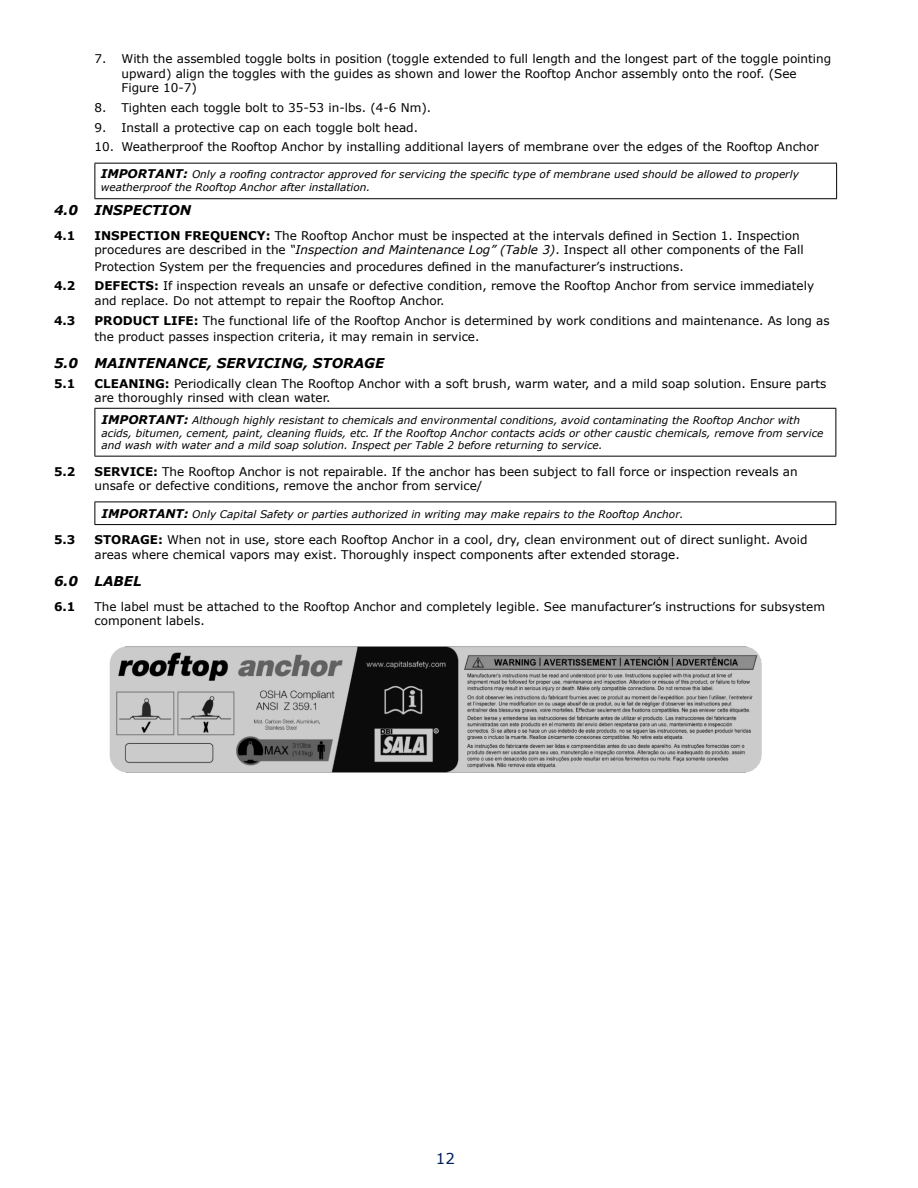
<style>
.page{position:relative;width:918px;height:1188px;background:#fff}
.page>*{position:absolute;margin:0;border:0;box-sizing:border-box;transform-origin:0 0}
.t1{font:15px "Verdana";color:#001f5a}
.t2{font:italic 700 13.5px "Verdana";color:#000}
.t3{font:12px/14.4px "Verdana";color:#000}
.t4{font:700 12px "Verdana";color:#000}
.t5{font:italic 10.5px/12.6px "Verdana";color:#000}
.s1{font-weight:700;font-size:12px}
.s2{font-weight:700}
.s3{font-style:italic}
</style>
<div class="page">
<hr style="left:94px;top:163px;width:743px;height:1px;background:#000">
<hr style="left:94px;top:164px;width:1px;height:34px;background:#000">
<hr style="left:836px;top:164px;width:1px;height:34px;background:#000">
<hr style="left:94px;top:198px;width:743px;height:1px;background:#000">
<hr style="left:94px;top:408px;width:742px;height:1px;background:#000">
<hr style="left:94px;top:409px;width:1px;height:47px;background:#000">
<hr style="left:836px;top:409px;width:1px;height:47px;background:#000">
<hr style="left:94px;top:456px;width:742px;height:1px;background:#000">
<hr style="left:94px;top:502px;width:742px;height:1px;background:#000">
<svg style="left:94px;top:502px;width:1px;height:22px"></svg>
<svg style="left:836px;top:502px;width:1px;height:22px"></svg>
<hr style="left:94px;top:524px;width:742px;height:1px;background:#000">
<img style="left:109px;top:646px;width:653px;height:127px">
<p class="t3" style="left:122px;top:51px;width:711px;text-indent:-27px">7. With the assembled toggle bolts in position (toggle extended to full length and the longest part of the toggle pointing upward) align the toggles with the guides as shown and lower the Rooftop Anchor assembly onto the roof. (See<br>Figure 10-7)</p>
<p class="t3" style="left:94px;top:100px;width:338px">8. Tighten each toggle bolt to 35-53 in-lbs. (4-6 Nm).</p>
<p class="t3" style="left:94px;top:120px;width:325px">9. Install a protective cap on each toggle bolt head.</p>
<p class="t3" style="left:94px;top:139px;width:726px">10. Weatherproof the Rooftop Anchor by installing additional layers of membrane over the edges of the Rooftop Anchor</p>
<p class="t5" style="left:101px;top:168px;width:700px"><span class="s1">IMPORTANT:</span> Only a roofing contractor approved for servicing the specific type of membrane used should be allowed to properly weatherproof the Rooftop Anchor after installation.</p>
<p class="t2" style="left:54px;top:200px;width:59px">4.0 INSPECT</p>
<p class="t2" style="left:161px;top:200px;width:20px">ION</p>
<p class="t3" style="left:95px;top:228px;width:711px;text-indent:-41px"><span class="s2">4.1 I NSPECTION FREQU ENCY:</span> The Rooftop Anchor must be inspected at the intervals defined in Section 1. Inspection procedures are described in the <span class="s3">“Inspection and Maintenance Log” (Table 3)</span>. Inspect all other components of the Fall</p>
<p class="t3" style="left:54px;top:256px;width:762px;line-height:19.8px;text-indent:40px">Protection System per the frequencies and procedures defined in the manufacturer’s instructions.<br><span class="s2">4.2 DEFECTS:</span> If inspection reveals an unsafe or defective condition, remove the Rooftop Anchor from service immediately</p>
<p class="t3" style="left:95px;top:293px;width:351px">and replace. Do not attempt to repair the Rooftop Anchor.</p>
<p class="t4" style="left:54px;top:313px;width:23px">4.3</p>
<p class="t3" style="left:95px;top:312px;width:737px;line-height:16.2px"><span class="s2">PRODUCT LIFE:</span> The functional life of the Rooftop Anchor is determined by work conditions and maintenance. As long as the product passes inspection criteria, it may remain in service.</p>
<p class="t2" style="left:54px;top:353px;width:38px">5.0 MA</p>
<p class="t2" style="left:118px;top:353px;width:19px">INTENANCE</p>
<p class="t2" style="left:207px;top:353px;width:21px">, SER</p>
<p class="t2" style="left:246px;top:353px;width:78px">VICING, STORAGE</p>
<p class="t3" style="left:94px;top:376px;width:733px;text-indent:-40px"><span class="s2">5.1 CLEANING:</span> Periodically clean The Rooftop Anchor with a soft brush, warm water, and a mild soap solution. Ensure parts are thoroughly rinsed with clean water.</p>
<p class="t5" style="left:102px;top:414px;width:723px"><span class="s1">IMPORTANT:</span> Although highly resistant to chemicals and environmental conditions, avoid contaminating the Rooftop Anchor with acids, bitumen, cement, paint, cleaning fluids, etc. If the Rooftop Anchor contacts acids or other caustic chemicals, remove from service and wash with water and a mild soap solution. Inspect per Table 2 before returning to service.</p>
<p class="t4" style="left:54px;top:464px;width:23px">5.2</p>
<p class="t3" style="left:94px;top:464px;width:705px"><span class="s2">SERVICE:</span> The Rooftop Anchor is not repairable. If the anchor has been subject to fall force or inspection reveals an unsafe or defective conditions, remove the anchor from service/</p>
<p class="t5" style="left:102px;top:507px;width:584px"><span class="s1">IMPORTANT:</span> Only Capital Safety or parties authorized in writing may make repairs to the Rooftop Anchor.</p>
<p class="t4" style="left:54px;top:532px;width:23px">5.3</p>
<p class="t3" style="left:94px;top:532px;width:715px"><span class="s2">STORAGE:</span> When not in use, store each Rooftop Anchor in a cool, dry, clean environment out of direct sunlight. Avoid areas where chemical vapors may exist. Thoroughly inspect components after extended storage.</p>
<p class="t2" style="left:54px;top:571px;width:89px">6.0 LABEL</p>
<p class="t4" style="left:54px;top:599px;width:23px">6.1</p>
<p class="t3" style="left:94px;top:599px;width:732px">The label must be attached to the Rooftop Anchor and completely legible. See manufacturer’s instructions for subsystem component labels.</p>
<p class="t1" style="left:436px;top:1149px;width:21px">12</p>
</div>
